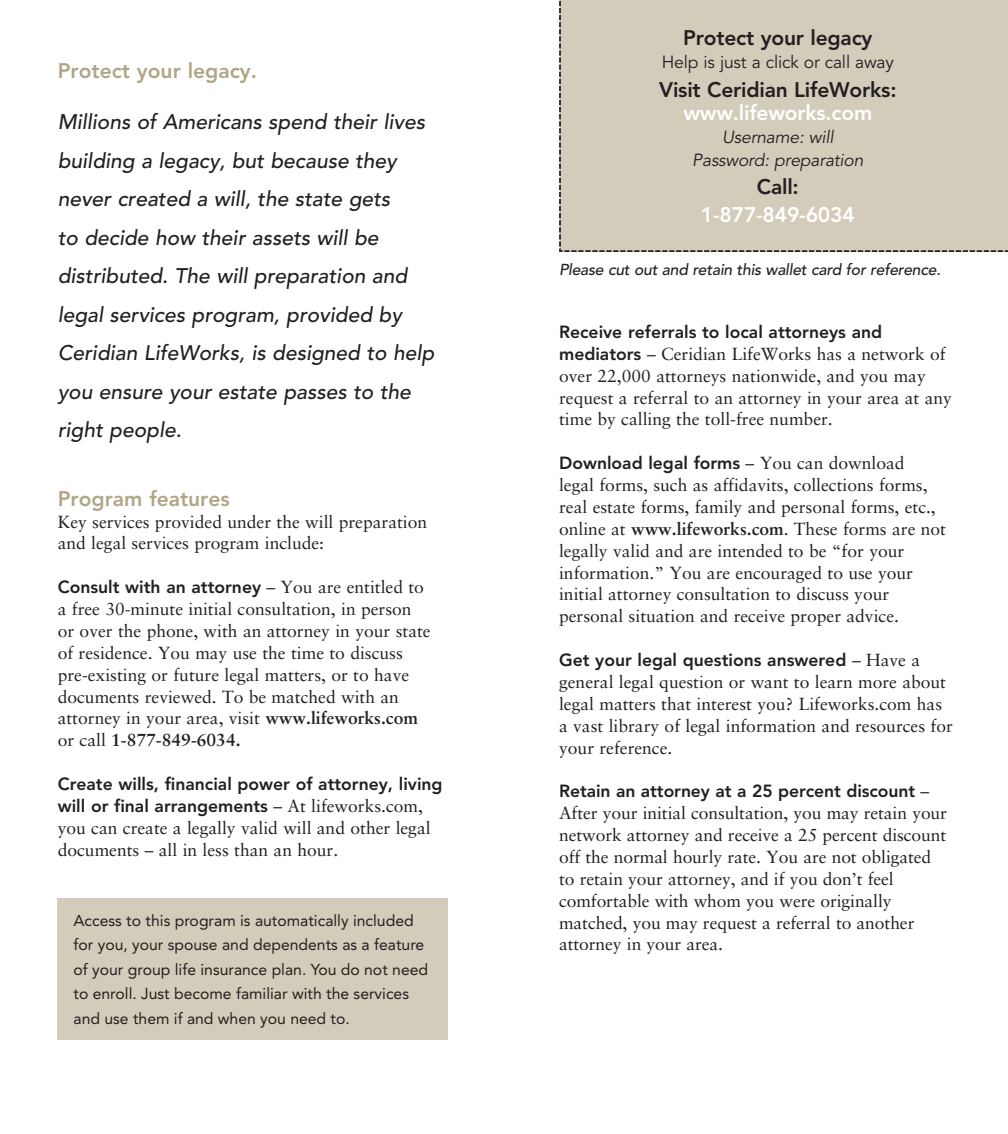
<style>
.page{position:relative;width:1008px;height:1134px;background:#fff}
.page>*{position:absolute;margin:0;border:0;box-sizing:border-box;transform-origin:0 0}
.t1{font:italic 500 21px/38.5px "Avenir";color:#231f20}
.t2{font:800 21px "Avenir";letter-spacing:-.01em;color:#231f20}
.t3{font:800 21px "Avenir";color:#b0a687}
.t4{font:800 21px "Avenir";letter-spacing:-.01em;color:#fff}
.t5{font:17.5px/21.9px "Sabon";color:#231f20}
.t6{font:800 17.5px/21.9px "Avenir";color:#231f20}
.t7{font:italic 17.5px/22.8px "Avenir";letter-spacing:-.01em;color:#231f20;text-align:center}
.t8{font:17.5px "Avenir";letter-spacing:-.01em;color:#231f20}
.t9{font:15.75px/24.5px "Avenir";color:#231f20}
.t10{font:italic 500 15.75px "Avenir";letter-spacing:-.015em;color:#231f20}
.s1{font-family:"Sabon";font-weight:400}
.s2{font-weight:700}
.s3{font-family:"Avenir";font-weight:800}
</style>
<div class="page">
<div style="left:559px;top:0;width:449px;height:252px;background:#d3ccba"></div>
<div style="left:58px;top:898px;width:390px;height:142px;background:#d3ccba"></div>
<p class="t3" style="left:58px;top:62px;width:201px">Protect your legacy.</p>
<p class="t1" style="left:58px;top:105px;width:378px">Millions of Americans spend their lives building a legacy, but because they never created a will, the state gets<br>to decide how their assets will be distributed. The will preparation and legal services program, provided by Ceridian LifeWorks, is designed to help you ensure your estate passes to the right people.</p>
<p class="t3" style="left:58px;top:490px;width:174px">Program features</p>
<p class="t5" style="left:58px;top:512px;width:371px">Key services provided under the will preparation and legal services program include:</p>
<p class="t6" style="left:58px;top:578px;width:368px">Consult with an attorney <span class="s1">– You are entitled to</span></p>
<p class="t5" style="left:58px;top:600px;width:374px">a free 30-minute initial consultation, in person or over the phone, with an attorney in your state of residence. You may use the time to discuss pre-existing or future legal matters, or to have documents reviewed. To be matched with an attorney in your area, visit <span class="s2">www.lifeworks.com </span>or call <span class="s2">1-877-849-6034.</span></p>
<p class="t6" style="left:58px;top:775px;width:386px">Create wills, financial power of attorney, living will or final arrangements <span class="s1">– At lifeworks.com,</span></p>
<p class="t5" style="left:58px;top:818px;width:374px">you can create a legally valid will and other legal documents – all in less than an hour.</p>
<p class="t9" style="left:74px;top:909px;width:356px">Access to this program is automatically included for you, your spouse and dependents as a feature of your group life insurance plan. You do not need to enroll. Just become familiar with the services and use them if and when you need to.</p>
<p class="t2" style="left:683px;top:29px;width:191px">Protect your legacy</p>
<p class="t8" style="left:662px;top:54px;width:234px">Help is just a click or call away</p>
<p class="t2" style="left:659px;top:82px;width:239px">Visit Ceridian LifeWorks:</p>
<p class="t4" style="left:683px;top:104px;width:191px">www.lifeworks.com</p>
<p class="t7" style="left:692px;top:127px;width:173px">Username: will<br>Password: preparation</p>
<p class="t2" style="left:757px;top:178px;width:43px">Call:</p>
<p class="t4" style="left:701px;top:206px;width:155px">1-877-849-6034</p>
<p class="t10" style="left:559px;top:263px;width:383px">Please cut out and retain this wallet card for reference.</p>
<p class="t6" style="left:559px;top:322px;width:325px">Receive referrals to local attorneys and</p>
<p class="t5" style="left:559px;top:344px;width:394px"><span class="s3">mediators</span> – Ceridian LifeWorks has a network of over 22,000 attorneys nationwide, and you may request a referral to an attorney in your area at any time by calling the toll-free number.</p>
<p class="t6" style="left:559px;top:454px;width:347px">Download legal forms <span class="s1">– You can download</span></p>
<p class="t5" style="left:559px;top:476px;width:388px">legal forms, such as affidavits, collections forms, real estate forms, family and personal forms, etc., online at <span class="s2">www.lifeworks.com</span>. These forms are not legally valid and are intended to be “for your information.” You are encouraged to use your initial attorney consultation to discuss your personal situation and receive proper advice.</p>
<p class="t6" style="left:559px;top:651px;width:362px">Get your legal questions answered <span class="s1">– Have a</span></p>
<p class="t5" style="left:559px;top:672px;width:395px">general legal question or want to learn more about legal matters that interest you? Lifeworks.com has a vast library of legal information and resources for your reference.</p>
<p class="t6" style="left:559px;top:782px;width:371px">Retain an attorney at a 25 percent discount <span class="s1">–</span></p>
<p class="t5" style="left:559px;top:804px;width:389px">After your initial consultation, you may retain your network attorney and receive a 25 percent discount off the normal hourly rate. You are not obligated to retain your attorney, and if you don’t feel comfortable with whom you were originally matched, you may request a referral to another attorney in your area.</p>
</div>
